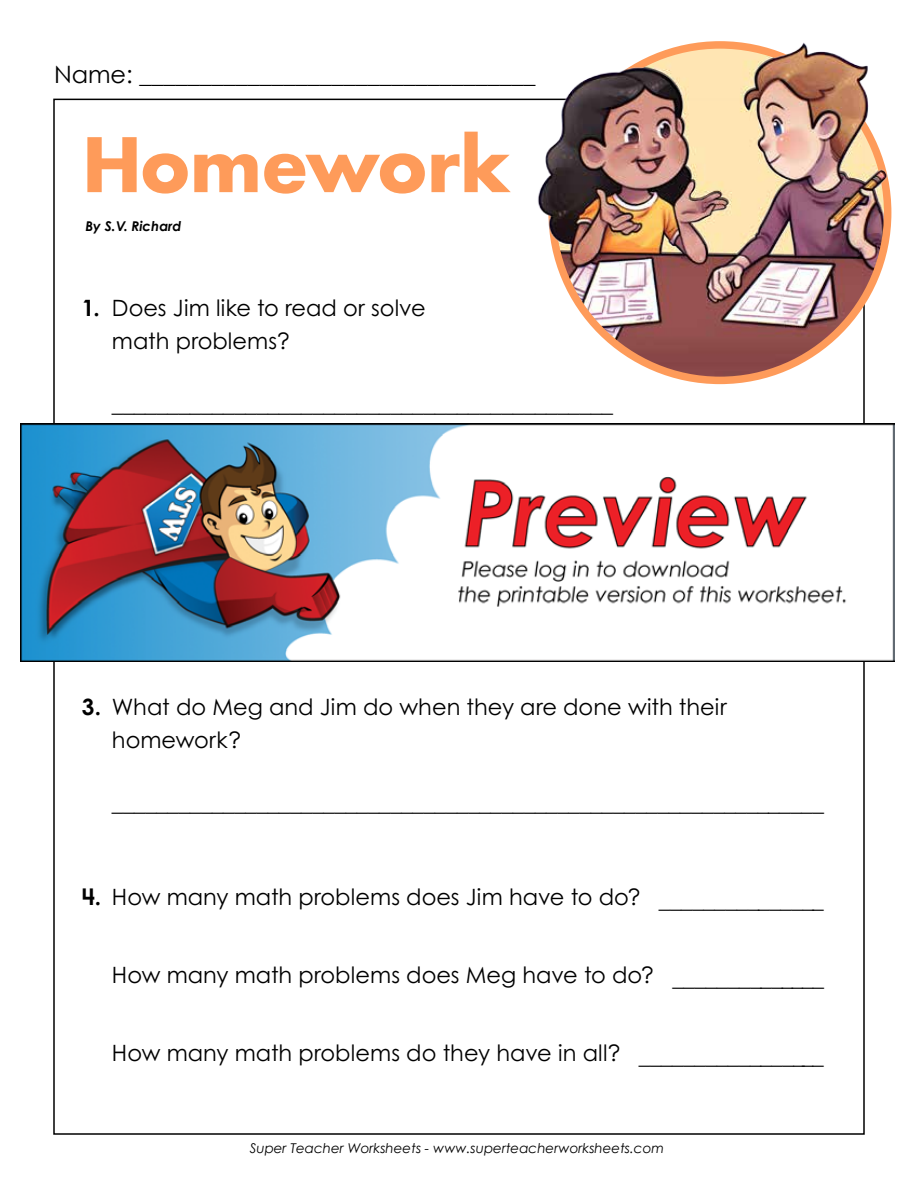
<style>
.page{position:relative;width:918px;height:1188px;background:#fff}
.page>*{position:absolute;margin:0;border:0;box-sizing:border-box;transform-origin:0 0}
.t1{font:700 82.5px "Aharoni";letter-spacing:-.01em;color:#fe9b5a}
.t2{font:24px "Century Gothic 2";color:#000}
.t3{font:22.5px/33px "Century STW4";color:#000}
.t4{font:italic 13.5px "Century Gothic 2";color:#000}
.t5{font:italic 700 13.5px "Century STW3";color:#000}
.s1{font-weight:700}
</style>
<div class="page">
<img style="left:552px;top:45px;width:336px;height:335px;border-radius:168px">
<img style="left:531px;top:41px;width:361px;height:216px">
<img style="left:21px;top:423px;width:873px;height:239px">
<p class="t2" style="left:54px;top:57px;width:483px">Name: _________________________________</p>
<h1 class="t1" style="left:82px;top:132px;width:431px">Homework</h1>
<p class="t5" style="left:85px;top:216px;width:98px">By S. V. Richard</p>
<p class="t3" style="left:112px;top:291px;width:315px;text-indent:-30px"><span class="s1">1.</span> Does Jim like to read or solve math problems?</p>
<p class="t3" style="left:112px;top:387px;width:503px">_____________________________________________</p>
<p class="t3" style="left:112px;top:690px;width:616px;text-indent:-30px"><span class="s1">3.</span> What do Meg and Jim do when they are done with their homework?</p>
<p class="t3" style="left:112px;top:786px;width:714px">________________________________________________________________</p>
<p class="t3" style="left:82px;top:880px;width:743px"><span class="s1">4.</span> How many math problems does Jim have to do? _______________</p>
<p class="t3" style="left:112px;top:958px;width:713px">How many math problems does Meg have to do? ______________</p>
<p class="t3" style="left:112px;top:1036px;width:713px">How many math problems do they have in all? _________________</p>
<p class="t4" style="left:250px;top:1139px;width:416px">Super Teacher Worksheets - www.superteacherworksheets.com</p>
</div>
